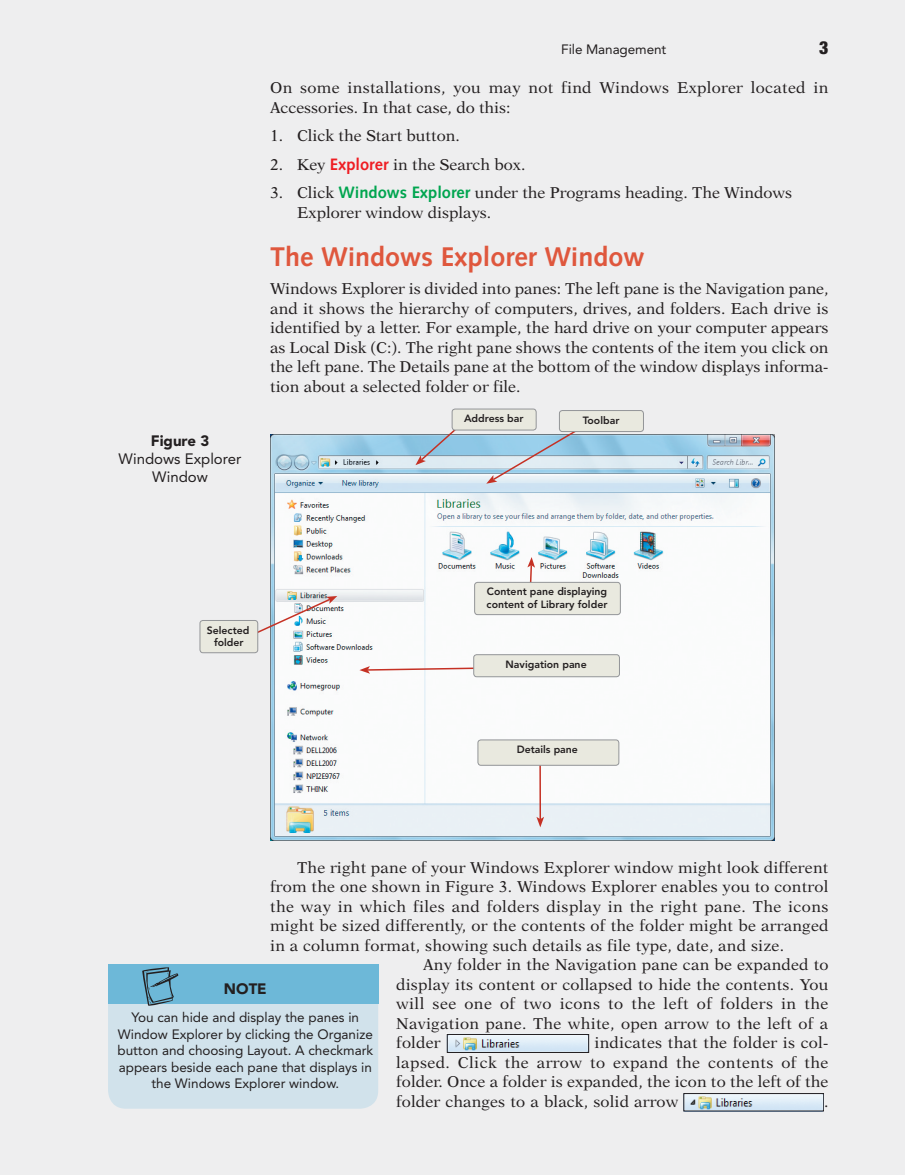
<style>
.page{position:relative;width:905px;height:1175px;background:#fff}
.page>*{position:absolute;margin:0;border:0;box-sizing:border-box;transform-origin:0 0}
.t1{font:700 27px "Syntax LT Std";color:#df573d}
.t2{font:900 condensed 18px "Helvetica Neue LT Std";color:#231f20}
.t3{font:15.75px/19.5px "New Aster LT Std";letter-spacing:.015em;color:#231f20}
.t4{font:15px/18px "Avenir LT Std";color:#231f20;text-align:center}
.t5{font:900 15px "Avenir LT Std";color:#231f20}
.t6{font:13.5px/16.5px "Avenir LT Std";color:#231f20;text-align:center}
.t7{font:800 10.5px/12px "Avenir LT Std";color:#231f20}
.s1{font-family:"Syntax LT Std";font-weight:700;font-size:16.5px;color:#ee1d23}
.s2{font-family:"Syntax LT Std";font-weight:700;font-size:16.5px;color:#00a54f}
</style>
<div class="page">
<div style="left:0;top:0;width:904px;height:1174px;background:#eeeeef"></div>
<div style="left:108px;top:970px;width:270px;height:138px;background:#d1e2eb;border-radius:18px"></div>
<div style="left:108px;top:964px;width:270px;height:39px;background:#6db8d8"></div>
<svg style="left:142px;top:967px;width:36px;height:39px"></svg>
<img style="left:446px;top:1033px;width:141px;height:19px">
<div style="left:447px;top:1034px;width:142px;height:18px;border:1px solid #231f20"></div>
<img style="left:685px;top:1095px;width:136px;height:14px">
<div style="left:683px;top:1093px;width:140px;height:18px;border:1px solid #231f20"></div>
<img style="left:270px;top:435px;width:504px;height:405px">
<svg style="left:415px;top:415px;width:55px;height:50px"></svg>
<svg style="left:527px;top:557px;width:8px;height:25px"></svg>
<svg style="left:359px;top:666px;width:114px;height:7px"></svg>
<hr style="left:539px;top:749px;width:2px;height:70px;background:#c53124">
<svg style="left:536px;top:816px;width:8px;height:11px"></svg>
<svg style="left:486px;top:427px;width:94px;height:56px"></svg>
<div style="left:474px;top:582px;width:146px;height:32px;background:#e9e9df;border-radius:3px"></div>
<div style="left:474px;top:582px;width:146px;height:33px;border:1px solid #939598;border-radius:3px"></div>
<div style="left:473px;top:654px;width:146px;height:22px;background:#e9e9df;border-radius:3px"></div>
<div style="left:473px;top:654px;width:146px;height:23px;border:1px solid #939598;border-radius:3px"></div>
<div style="left:452px;top:409px;width:84px;height:21px;background:#e9e9df;border-radius:3px"></div>
<div style="left:452px;top:408px;width:84px;height:22px;border:1px solid #939598;border-radius:3px"></div>
<div style="left:559px;top:410px;width:84px;height:21px;background:#e9e9df;border-radius:3px"></div>
<div style="left:559px;top:410px;width:85px;height:22px;border:1px solid #939598;border-radius:3px"></div>
<div style="left:478px;top:740px;width:141px;height:25px;background:#e9e9df;border-radius:3px"></div>
<div style="left:477px;top:739px;width:142px;height:26px;border:1px solid #939598;border-radius:3px"></div>
<img style="left:258px;top:596px;width:79px;height:42px">
<div style="left:200px;top:620px;width:58px;height:32px;background:#e9e9df;border-radius:3px"></div>
<div style="left:200px;top:620px;width:58px;height:33px;border:1px solid #939598;border-radius:3px"></div>
<p class="t6" style="left:561px;top:42px;width:107px">File Management</p>
<p class="t2" style="left:819px;top:41px;width:11px">3</p>
<p class="t3" style="left:270px;top:79px;width:559px">On some installations, you may not find Windows Explorer located in<br>Accessories. In that case, do this:</p>
<p class="t3" style="left:270px;top:127px;width:191px">1. Click the Start button.</p>
<p class="t3" style="left:270px;top:155px;width:257px">2. Key <span class="s1">Explorer</span> in the Search box.</p>
<p class="t3" style="left:297px;top:184px;width:496px;text-indent:-27px">3. Click <span class="s2">Windows Explorer</span> under the Programs heading. The Windows<br>Explorer window displays.</p>
<h1 class="t1" style="left:270px;top:245px;width:376px">The Windows Explorer Window</h1>
<p class="t3" style="left:270px;top:280px;width:560px;text-align:justify">Windows Explorer is divided into panes: The left pane is the Navigation pane, and it shows the hierarchy of computers, drives, and folders. Each drive is identified by a letter. For example, the hard drive on your computer appears as Local Disk (C:). The right pane shows the contents of the item you click on the left pane. The Details pane at the bottom of the window displays informa&shy;tion about a selected folder or file.</p>
<p class="t5" style="left:151px;top:434px;width:60px">Figure 3</p>
<p class="t4" style="left:119px;top:451px;width:124px">Windows Explorer<br>Window</p>
<p class="t7" style="left:207px;top:625px;width:44px;text-align:center">Selected folder</p>
<p class="t7" style="left:464px;top:413px;width:61px">Address bar</p>
<p class="t7" style="left:582px;top:415px;width:38px">Toolbar</p>
<p class="t7" style="left:486px;top:586px;width:122px">Content pane displaying content of Library folder</p>
<p class="t7" style="left:505px;top:659px;width:83px">Navigation pane</p>
<p class="t7" style="left:516px;top:744px;width:63px">Details pane</p>
<p class="t3" style="left:297px;top:858px;width:533px">The right pane of your Windows Explorer window might look different</p>
<p class="t3" style="left:270px;top:878px;width:560px">from the one shown in Figure 3. Windows Explorer enables you to control</p>
<p class="t3" style="left:270px;top:897px;width:559px">the way in which files and folders display in the right pane. The icons</p>
<p class="t3" style="left:270px;top:917px;width:560px">might be sized differently, or the contents of the folder might be arranged</p>
<p class="t3" style="left:270px;top:936px;width:515px">in a column format, showing such details as file type, date, and size.</p>
<p class="t3" style="left:423px;top:956px;width:406px">Any folder in the Navigation pane can be expanded to</p>
<p class="t3" style="left:396px;top:975px;width:434px">display its content or collapsed to hide the contents. You</p>
<p class="t3" style="left:396px;top:995px;width:433px">will see one of two icons to the left of folders in the</p>
<p class="t3" style="left:396px;top:1014px;width:433px">Navigation pane. The white, open arrow to the left of a</p>
<p class="t3" style="left:396px;top:1034px;width:46px">folder</p>
<p class="t5" style="left:224px;top:982px;width:44px">NOTE</p>
<p class="t6" style="left:117px;top:1010px;width:257px">You can hide and display the panes in Window Explorer by clicking the Organize button and choosing Layout. A checkmark appears beside each pane that displays in the Windows Explorer window.</p>
<p class="t3" style="left:396px;top:1034px;width:434px;text-align:justify;text-indent:198px">indicates that the folder is col&shy;lapsed. Click the arrow to expand the contents of the folder. Once a folder is expanded, the icon to the left of the folder changes to a black, solid arrow</p>
<p class="t3" style="left:824px;top:1092px;width:6px">.</p>
</div>
